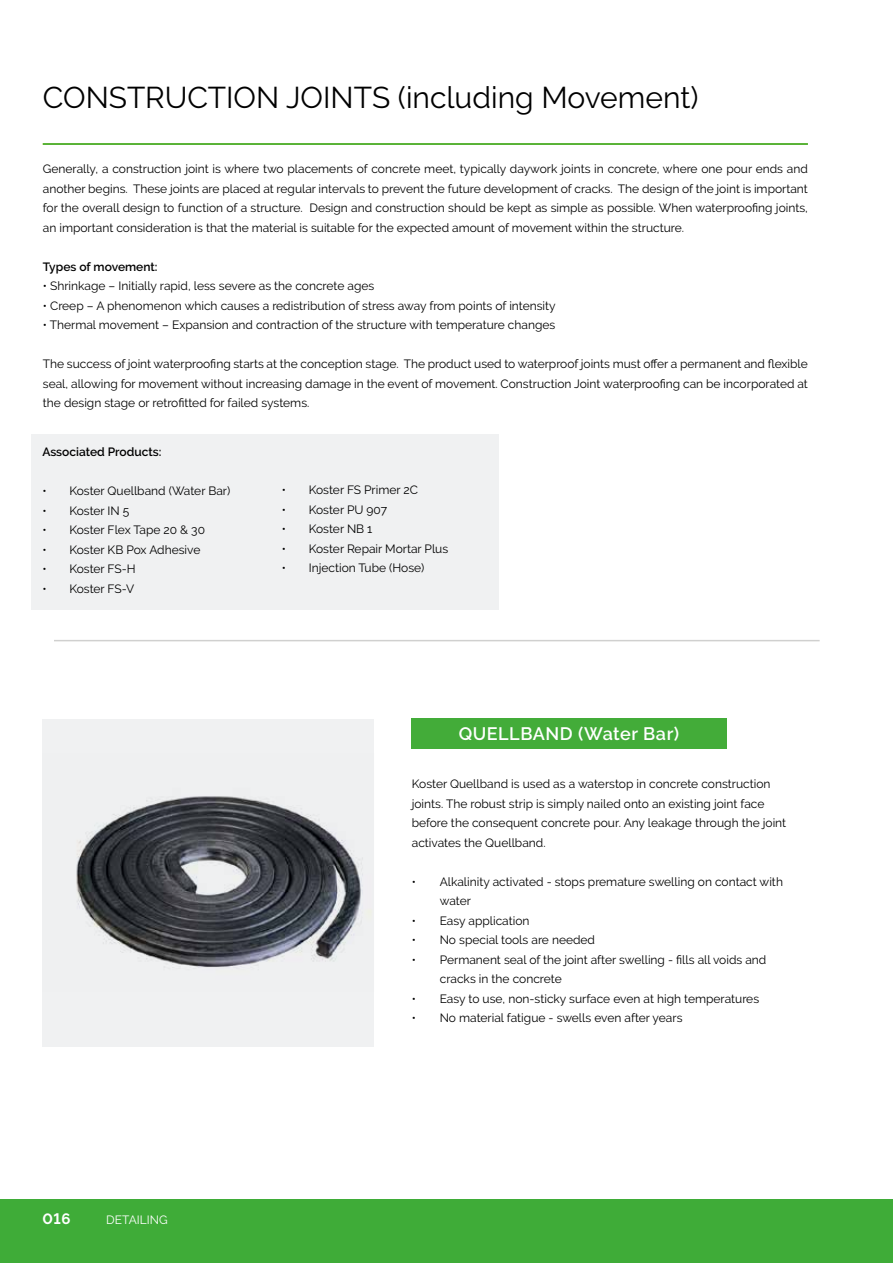
<style>
.page{position:relative;width:893px;height:1263px;background:#fff}
.page>*{position:absolute;margin:0;border:0;box-sizing:border-box;transform-origin:0 0}
.t1{font:30px "Raleway";color:#000}
.t2{font:600 18px "Raleway";letter-spacing:.03em;color:#fff}
.t3{font:700 15px "Raleway";color:#fff}
.t4{font:12px/19.5px "Raleway";color:#000}
.t5{font:600 12px "Raleway";color:#000}
.t6{font:12px "Raleway";color:#fff}
</style>
<div class="page">
<div style="left:31px;top:434px;width:468px;height:176px;background:#f0f1f2"></div>
<div style="left:0;top:1199px;width:893px;height:64px;background:#3fac38"></div>
<hr style="left:43px;top:143px;width:765px;height:2px;background:#40a537">
<div style="left:43px;top:719px;width:331px;height:327px;background:#f0f1f2"></div>
<div style="left:411px;top:718px;width:316px;height:30px;background:#43ac39"></div>
<hr style="left:54px;top:640px;width:766px;height:1px;background:#d0d0cf">
<img style="left:76px;top:796px;width:295px;height:172px">
<h1 class="t1" style="left:43px;top:80px;width:657px">CONSTRUCTION JOINTS (including Movement)</h1>
<p class="t4" style="left:43px;top:159px;width:767px;text-align:justify">Generally, a construction joint is where two placements of concrete meet, typically daywork joints in concrete, where one pour ends and another begins. These joints are placed at regular intervals to prevent the future development of cracks. The design of the joint is important for the overall design to function of a structure. Design and construction should be kept as simple as possible. When waterproofing joints, an important consideration is that the material is suitable for the expected amount of movement within the structure.</p>
<p class="t5" style="left:43px;top:260px;width:116px">Types of movement:</p>
<p class="t4" style="left:43px;top:276px;width:333px">• Shrinkage – Initially rapid, less severe as the concrete ages</p>
<p class="t4" style="left:43px;top:296px;width:514px">• Creep – A phenomenon which causes a redistribution of stress away from points of intensity</p>
<p class="t4" style="left:43px;top:315px;width:514px">• Thermal movement – Expansion and contraction of the structure with temperature changes</p>
<p class="t4" style="left:43px;top:354px;width:767px;text-align:justify">The success of joint waterproofing starts at the conception stage. The product used to waterproof joints must offer a permanent and flexible seal, allowing for movement without increasing damage in the event of movement. Construction Joint waterproofing can be incorporated at the design stage or retrofitted for failed systems.</p>
<p class="t5" style="left:42px;top:445px;width:121px">Associated Products:</p>
<p class="t4" style="left:42px;top:481px;width:189px">• Koster Quellband (Water Bar)</p>
<p class="t4" style="left:42px;top:500px;width:89px">• Koster IN 5</p>
<p class="t4" style="left:42px;top:520px;width:164px">• Koster Flex Tape 20 &amp; 30</p>
<p class="t4" style="left:42px;top:539px;width:160px">• Koster KB Pox Adhesive</p>
<p class="t4" style="left:42px;top:559px;width:95px">• Koster FS-H</p>
<p class="t4" style="left:42px;top:578px;width:93px">• Koster FS-V</p>
<p class="t4" style="left:282px;top:480px;width:138px">• Koster FS Primer 2C</p>
<p class="t4" style="left:282px;top:500px;width:107px">• Koster PU 907</p>
<p class="t4" style="left:282px;top:519px;width:92px">• Koster NB 1</p>
<p class="t4" style="left:282px;top:539px;width:168px">• Koster Repair Mortar Plus</p>
<p class="t4" style="left:282px;top:558px;width:144px">• Injection Tube (Hose)</p>
<h2 class="t2" style="left:459px;top:723px;width:222px">QUELLBAND (Water Bar)</h2>
<p class="t4" style="left:412px;top:774px;width:376px">Koster Quellband is used as a waterstop in concrete construction joints. The robust strip is simply nailed onto an existing joint face before the consequent concrete pour. Any leakage through the joint activates the Quellband.</p>
<p class="t4" style="left:440px;top:872px;width:345px;text-indent:-28px">• Alkalinity activated - stops premature swelling on contact with water</p>
<p class="t4" style="left:412px;top:911px;width:119px">• Easy application</p>
<p class="t4" style="left:412px;top:930px;width:185px">• No special tools are needed</p>
<p class="t4" style="left:440px;top:950px;width:328px;text-indent:-28px">• Permanent seal of the joint after swelling - fills all voids and cracks in the concrete</p>
<p class="t4" style="left:412px;top:989px;width:349px">• Easy to use, non-sticky surface even at high temperatures</p>
<p class="t4" style="left:412px;top:1008px;width:272px">• No material fatigue - swells even after years</p>
<p class="t3" style="left:43px;top:1210px;width:30px">016</p>
<p class="t6" style="left:106px;top:1213px;width:63px">DETAILING</p>
</div>
